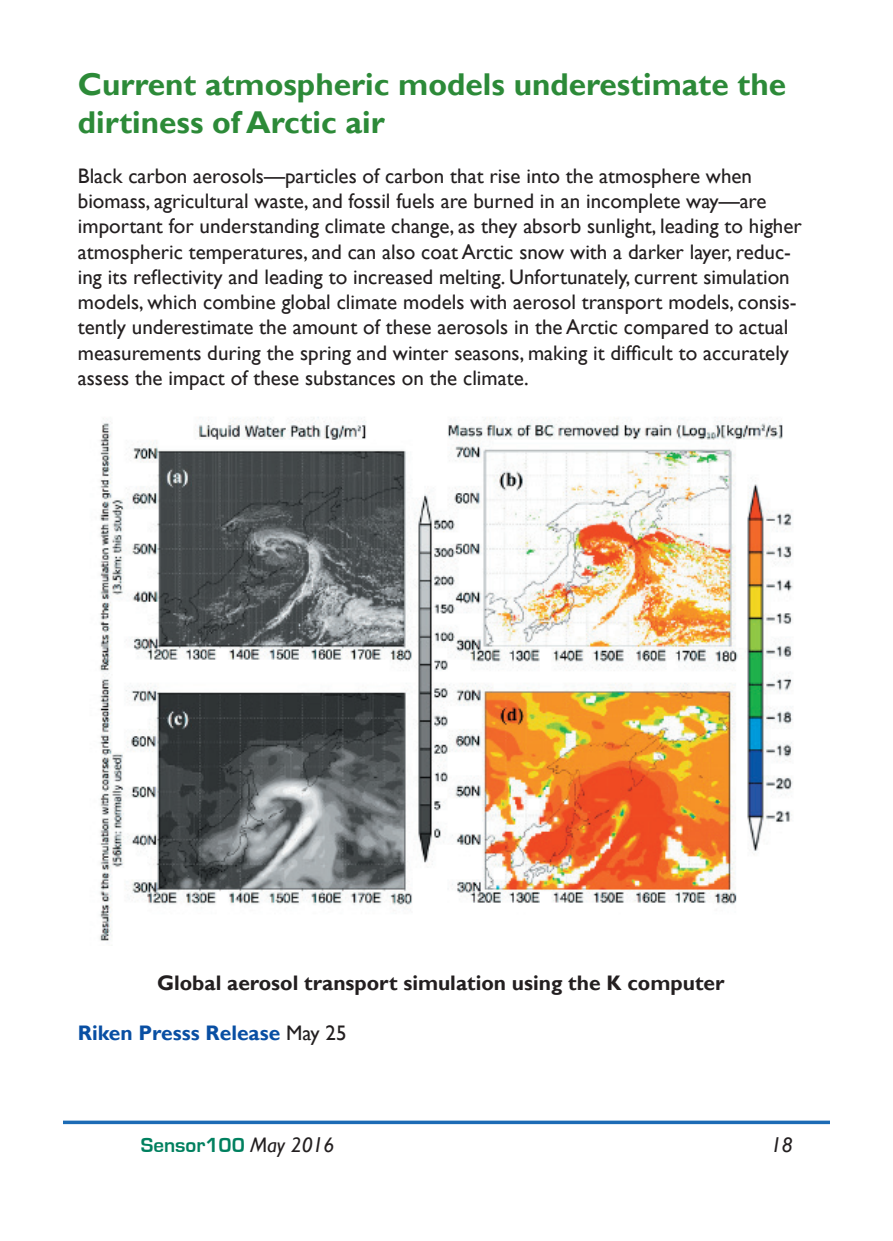
<style>
.page{position:relative;width:893px;height:1241px;background:#fff}
.page>*{position:absolute;margin:0;border:0;box-sizing:border-box;transform-origin:0 0}
.t1{font:700 31.5px/37.8px "Gill Sans";color:#2c8a38}
.t2{font:21px/25.2px "Gill Sans";color:#231f20}
.t3{font:700 21px "Gill Sans";color:#231f20}
.t4{font:700 21px "Gill Sans";color:#094fa3}
.t5{font:700 21px "Eurostile";color:#00805f}
.t6{font:italic 21px "Gill Sans";color:#231f20}
.s1{font-weight:400;color:#231f20}
.s2{font-family:"Gill Sans";font-weight:400;font-style:italic;color:#231f20}
</style>
<div class="page">
<hr style="left:63px;top:1120px;width:767px;height:3px;background:#1c6bb5">
<img style="left:99px;top:417px;width:694px;height:524px">
<h1 class="t1" style="left:78px;top:66px;width:710px">Current atmospheric models underestimate the dirtiness of Arctic air</h1>
<p class="t2" style="left:78px;top:164px;width:725px">Black carbon aerosols—particles of carbon that rise into the atmosphere when biomass, agricultural waste, and fossil fuels are burned in an incomplete way—are important for understanding climate change, as they absorb sunlight, leading to higher atmospheric temperatures, and can also coat Arctic snow with a darker layer, reduc&shy;ing its reflectivity and leading to increased melting. Unfortunately, current simulation models, which combine global climate models with aerosol transport models, consis&shy;tently underestimate the amount of these aerosols in the Arctic compared to actual measurements during the spring and winter seasons, making it difficult to accurately assess the impact of these substances on the climate.</p>
<p class="t3" style="left:157px;top:970px;width:569px">Global aerosol transport simulation using the K computer</p>
<p class="t4" style="left:78px;top:1020px;width:270px">Riken Presss Release <span class="s1">May 25</span></p>
<p class="t5" style="left:141px;top:1132px;width:195px">Sensor100 <span class="s2">May 2016</span></p>
<p class="t6" style="left:771px;top:1131px;width:23px">18</p>
</div>
